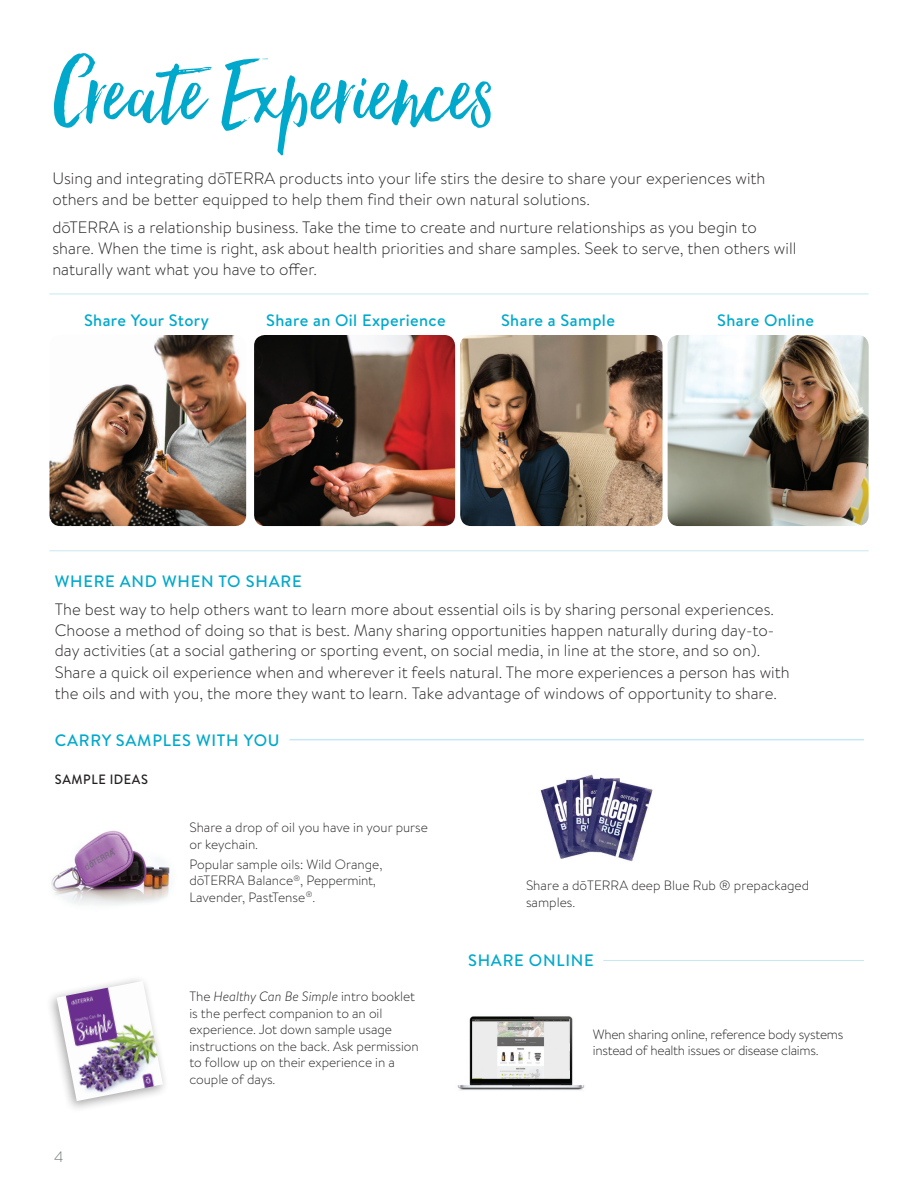
<style>
.page{position:relative;width:918px;height:1188px;background:#fff}
.page>*{position:absolute;margin:0;border:0;box-sizing:border-box;transform-origin:0 0}
.t1{font:112.5px "Hello Beautiful";color:#00a9cb}
.t2{font:300 16.5px/21px "Brandon Text";color:#231f20}
.t3{font:500 16.5px "Brandon Text";letter-spacing:.025em;color:#00a9cb}
.t4{font:500 16.5px "Brandon Text";letter-spacing:.045em;color:#00a9cb}
.t5{font:300 15px "Brandon Text";color:#6c7074}
.t6{font:300 13.5px/16.5px "Brandon Text";letter-spacing:-.005em;color:#231f20}
.t7{font:500 13.5px "Brandon Text";letter-spacing:.045em;color:#231f20;scale:.95 1}
.s1{font-style:italic}
</style>
<div class="page">
<img style="left:50px;top:335px;width:196px;height:191px">
<img style="left:460px;top:335px;width:203px;height:191px">
<img style="left:668px;top:335px;width:201px;height:191px">
<img style="left:254px;top:335px;width:201px;height:191px">
<hr style="left:289px;top:739px;width:575px;height:1px;background:#c7e8f2">
<hr style="left:603px;top:960px;width:261px;height:1px;background:#c7e8f2">
<img style="left:51px;top:830px;width:119px;height:75px">
<div style="left:45px;top:975px;width:124px;height:138px;background:#231f20;opacity:.4"></div>
<img style="left:57px;top:981px;width:106px;height:120px">
<img style="left:457px;top:1016px;width:128px;height:75px">
<img style="left:540px;top:774px;width:113px;height:88px">
<hr style="left:50px;top:550px;width:819px;height:1px;background:#c7e8f2">
<hr style="left:50px;top:294px;width:819px;height:1px;background:#c7e8f2">
<h1 class="t1" style="left:54px;top:30px;width:442px">Create Experiences</h1>
<p class="t2" style="left:52px;top:168px;width:715px">Using and integrating dōTERRA products into your life stirs the desire to share your experiences with others and be better equipped to help them find their own natural solutions.</p>
<p class="t2" style="left:52px;top:216px;width:746px">dōTERRA is a relationship business. Take the time to create and nurture relationships as you begin to share. When the time is right, ask about health priorities and share samples. Seek to serve, then others will naturally want what you have to offer.</p>
<p class="t3" style="left:84px;top:309px;width:126px">Share Your Story</p>
<p class="t3" style="left:266px;top:309px;width:181px">Share an Oil Experience</p>
<p class="t3" style="left:501px;top:309px;width:115px">Share a Sample</p>
<p class="t3" style="left:717px;top:309px;width:98px">Share Online</p>
<p class="t4" style="left:55px;top:570px;width:248px">WHERE AND WHEN TO SHARE</p>
<p class="t2" style="left:55px;top:599px;width:721px;line-height:20.4px;text-align:justify">The best way to help others want to learn more about essential oils is by sharing personal experiences.<br>Choose a method of doing so that is best. Many sharing opportunities happen naturally during day-to&shy;day activities (at a social gathering or sporting event, on social media, in line at the store, and so on).</p>
<p class="t2" style="left:55px;top:661px;width:736px">Share a quick oil experience when and wherever it feels natural. The more experiences a person has with the oils and with you, the more they want to learn. Take advantage of windows of opportunity to share.</p>
<p class="t4" style="left:55px;top:729px;width:226px">CARRY SAMPLES WITH YOU</p>
<p class="t7" style="left:55px;top:770px;width:100px">SAMPLE IDEAS</p>
<p class="t5" style="left:54px;top:1146px;width:11px">4</p>
<p class="t6" style="left:189px;top:819px;width:240px">Share a drop of oil you have in your purse or keychain.</p>
<p class="t6" style="left:189px;top:855px;width:194px">Popular sample oils: Wild Orange, dōTERRA Balance <sup>®</sup>, Peppermint,<br>Lavender, PastTense<sup>®</sup>.</p>
<p class="t6" style="left:189px;top:988px;width:231px">The <span class="s1">Healthy Can Be Simple</span> intro booklet is the perfect companion to an oil experience. Jot down sample usage instructions on the back. Ask permission to follow up on their experience in a couple of days.</p>
<p class="t6" style="left:526px;top:877px;width:285px">Share a dōTERRA deep Blue Rub ® prepackaged samples.</p>
<p class="t4" style="left:468px;top:949px;width:127px">SHARE ONLINE</p>
<p class="t6" style="left:593px;top:1025px;width:252px">When sharing online, reference body systems instead of health issues or disease claims.</p>
</div>
